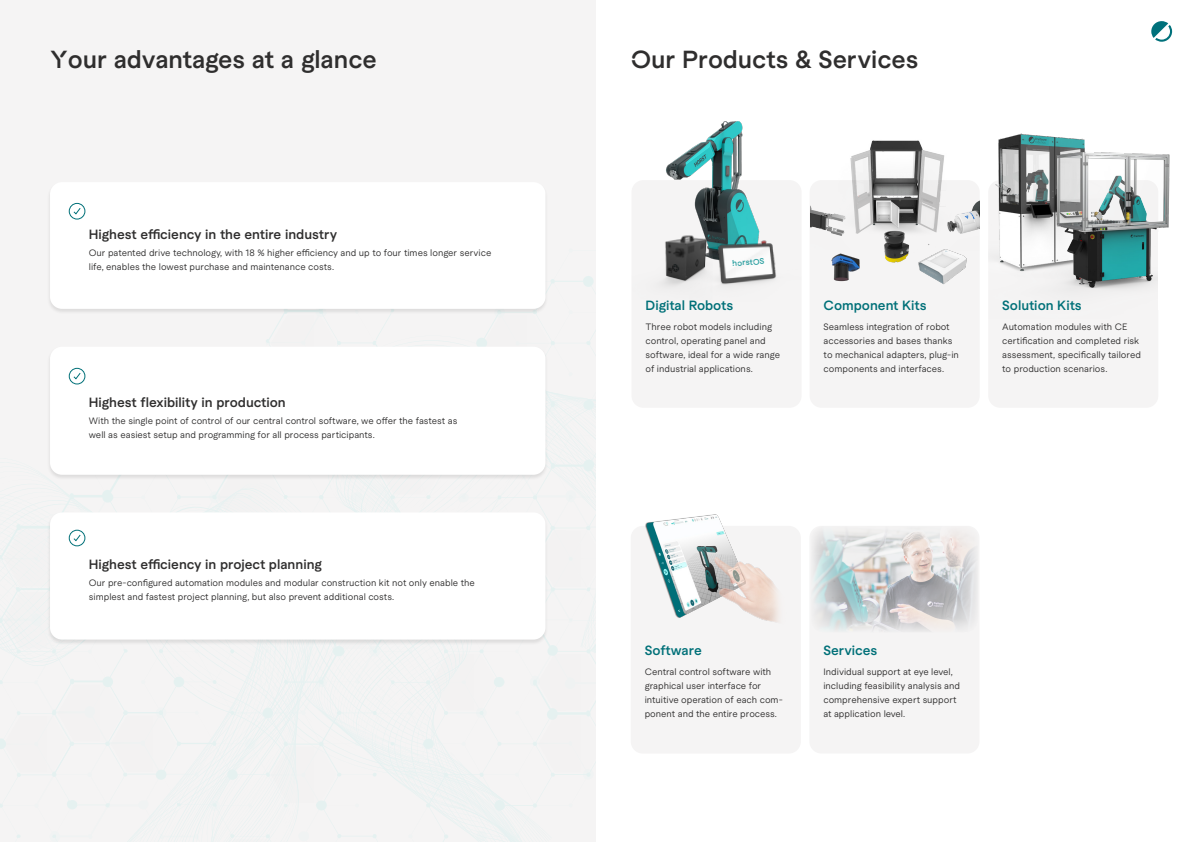
<style>
.page{position:relative;width:1191px;height:842px;background:#fff}
.page>*{position:absolute;margin:0;border:0;box-sizing:border-box;transform-origin:0 0}
.t1{font:600 24px "Macan";letter-spacing:-.005em;color:#2f2e2e}
.t2{font:600 13px "Macan";color:#2f2e2e}
.t3{font:600 13px "Macan";color:#007078}
.t4{font:9px/14px "Macan";color:#2f2e2e}
.t5{font:600 8px "Macan";color:#2ea1a2}
.s1{font-family:"Macan Stencil"}
</style>
<div class="page">
<div style="left:0;top:0;width:595px;height:841px;background:#f5f4f4"></div>
<svg style="left:1151px;top:21px;width:21px;height:21px"></svg>
<div style="left:50px;top:182px;width:495px;height:127px;background:#fff;border-radius:12px"></div>
<div style="left:631px;top:180px;width:170px;height:228px;background:#f5f4f4;border-radius:12px"></div>
<div style="left:988px;top:180px;width:170px;height:228px;background:#f5f4f4;border-radius:12px"></div>
<div style="left:809px;top:526px;width:170px;height:227px;background:#f5f4f4;border-radius:12px"></div>
<div style="left:809px;top:180px;width:170px;height:228px;background:#f5f4f4;border-radius:12px"></div>
<div style="left:631px;top:526px;width:170px;height:227px;background:#f5f4f4;border-radius:12px"></div>
<img style="left:998px;top:133px;width:87px;height:13px">
<div style="left:69px;top:203px;width:16px;height:17px;border:1px solid #007078;border-radius:50%"></div>
<svg style="left:73px;top:208px;width:8px;height:7px"></svg>
<svg style="left:4px;top:280px;width:592px;height:527px"></svg>
<img style="left:666px;top:121px;width:84px;height:85px">
<img style="left:645px;top:514px;width:134px;height:108px">
<img style="left:995px;top:146px;width:175px;height:143px">
<img style="left:662px;top:206px;width:115px;height:81px">
<img style="left:850px;top:140px;width:95px;height:79px">
<img style="left:873px;top:219px;width:50px;height:44px">
<img style="left:902px;top:243px;width:65px;height:42px">
<img style="left:923px;top:198px;width:56px;height:52px">
<img style="left:831px;top:249px;width:60px;height:33px">
<img style="left:810px;top:189px;width:63px;height:61px">
<img style="left:813px;top:531px;width:164px;height:100px">
<svg style="left:1158px;top:232px;width:12px;height:57px"></svg>
<h1 class="t1" style="left:50px;top:41px;width:328px"><span class="s1">Y</span>our advantages at a glance</h1>
<h1 class="t1" style="left:631px;top:41px;width:289px"><span class="s1">O</span>ur Products &amp; Services</h1>
<h2 class="t2" style="left:89px;top:225px;width:250px">Highest efficiency in the entire industry</h2>
<p class="t4" style="left:89px;top:245px;width:404px">Our patented drive technology, with 18 % higher efficiency and up to four times longer service life, enables the lowest purchase and maintenance costs.</p>
<h2 class="t2" style="left:89px;top:392px;width:198px">Highest flexibility in production</h2>
<p class="t4" style="left:89px;top:413px;width:370px">With the single point of control of our central control software, we offer the fastest as well as easiest setup and programming for all process participants.</p>
<h2 class="t2" style="left:89px;top:554px;width:234px">Highest efficiency in project planning</h2>
<p class="t4" style="left:89px;top:575px;width:387px">Our pre-configured automation modules and modular construction kit not only enable the simplest and fastest project planning, but also prevent additional costs.</p>
<p class="t5" style="left:732px;top:257px;width:34px;rotate:-4deg"><span class="s1">ho</span>rst<span class="s1">O</span>S</p>
<h2 class="t3" style="left:645px;top:295px;width:89px">Digital Robots</h2>
<h2 class="t3" style="left:1002px;top:295px;width:81px">Solution Kits</h2>
<h2 class="t3" style="left:823px;top:295px;width:104px">Component Kits</h2>
<p class="t4" style="left:823px;top:319px;width:137px">Seamless integration of robot accessories and bases thanks to mechanical adapters, plug-in components and interfaces.</p>
<p class="t4" style="left:645px;top:319px;width:136px">Three robot models including control, operating panel and software, ideal for a wide range of industrial applications.</p>
<p class="t4" style="left:1002px;top:319px;width:140px">Automation modules with CE certification and completed risk assessment, specifically tailored to production scenarios.</p>
<h2 class="t3" style="left:645px;top:641px;width:58px">Software</h2>
<p class="t4" style="left:645px;top:665px;width:139px">Central control software with graphical user interface for intuitive operation of each com&shy;ponent and the entire process.</p>
<h2 class="t3" style="left:823px;top:641px;width:56px">Services</h2>
<p class="t4" style="left:823px;top:664px;width:138px">Individual support at eye level, including feasibility analysis and comprehensive expert support at application level.</p>
</div>
